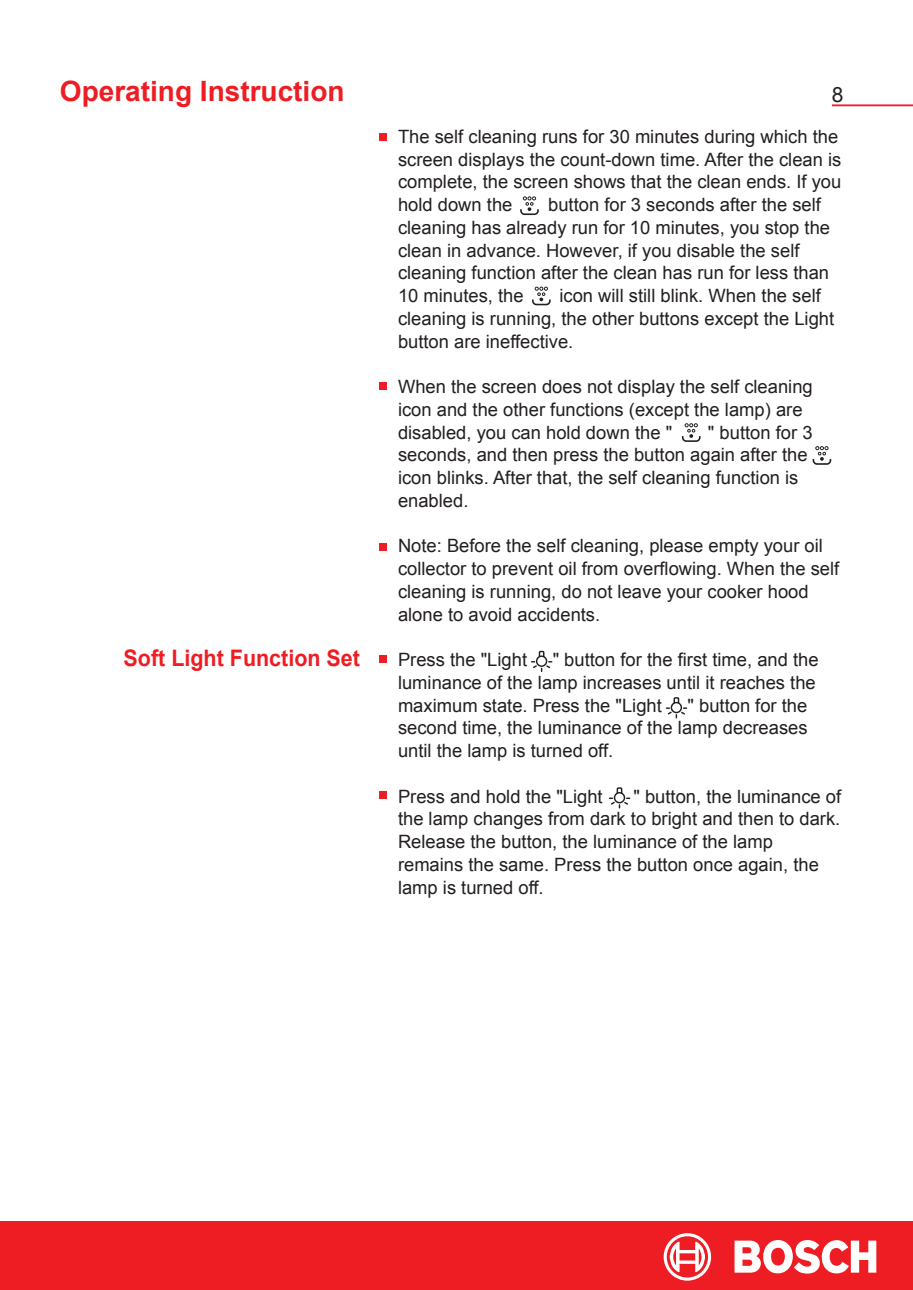
<style>
.page{position:relative;width:913px;height:1290px;background:#fff}
.page>*{position:absolute;margin:0;border:0;box-sizing:border-box;transform-origin:0 0}
.t1{font:700 28px "Arial";color:#ee1d23}
.t2{font:700 22.75px "Arial";color:#ee1d23;scale:.94 1}
.t3{font:21px "Arial";color:#231f20}
.t4{font:18.38px/22.8px "Arial";color:#231f20}
</style>
<div class="page">
<hr style="left:832px;top:104px;width:81px;height:2px;background:#ee1d23">
<div style="left:0;top:1221px;width:913px;height:69px;background:#ee1d23"></div>
<svg style="left:734px;top:1240px;width:142px;height:33px"></svg>
<svg style="left:663px;top:1233px;width:48px;height:47px"></svg>
<div style="left:379px;top:134px;width:8px;height:7px;background:#ee1d23"></div>
<div style="left:379px;top:382px;width:8px;height:8px;background:#ee1d23"></div>
<div style="left:379px;top:543px;width:8px;height:8px;background:#ee1d23"></div>
<div style="left:379px;top:655px;width:8px;height:7px;background:#ee1d23"></div>
<div style="left:379px;top:791px;width:8px;height:8px;background:#ee1d23"></div>
<svg style="left:520px;top:196px;width:19px;height:20px"></svg>
<svg style="left:532px;top:287px;width:19px;height:19px"></svg>
<svg style="left:681px;top:423px;width:20px;height:19px"></svg>
<svg style="left:812px;top:446px;width:20px;height:19px"></svg>
<svg style="left:532px;top:650px;width:20px;height:21px"></svg>
<svg style="left:609px;top:787px;width:21px;height:21px"></svg>
<svg style="left:666px;top:697px;width:20px;height:21px"></svg>
<h1 class="t1" style="left:60px;top:73px;width:286px">Operating Instruction</h1>
<p class="t2" style="left:124px;top:643px;width:253px">Soft Light Function Set</p>
<p class="t3" style="left:832px;top:81px;width:13px">8</p>
<p class="t4" style="left:398px;top:125px;width:445px">The self cleaning runs for 30 minutes during which the screen displays the count-down time. After the clean is complete, the screen shows that the clean ends. If you hold down the</p>
<p class="t4" style="left:398px;top:193px;width:434px;text-indent:150px">button for 3 seconds after the self cleaning has already run for 10 minutes, you stop the clean in advance. However, if you disable the self cleaning function after the clean has run for less than 10 minutes, the</p>
<p class="t4" style="left:398px;top:284px;width:438px;text-indent:161px">icon will still blink. When the self cleaning is running, the other buttons except the Light button are ineffective.</p>
<p class="t4" style="left:398px;top:375px;width:416px">When the screen does not display the self cleaning icon and the other functions (except the lamp) are disabled, you can hold down the "</p>
<p class="t4" style="left:398px;top:421px;width:416px;text-indent:310px">" button for 3 seconds, and then press the button again after the icon blinks. After that, the self cleaning function is enabled.</p>
<p class="t4" style="left:398px;top:535px;width:443px">Note: Before the self cleaning, please empty your oil collector to prevent oil from overflowing. When the self cleaning is running, do not leave your cooker hood alone to avoid accidents.</p>
<p class="t4" style="left:398px;top:648px;width:131px">Press the "Light</p>
<p class="t4" style="left:398px;top:648px;width:422px;text-indent:155px">" button for the first time, and the luminance of the lamp increases until it reaches the maximum state. Press the "Light</p>
<p class="t4" style="left:398px;top:694px;width:411px;text-align:justify;text-indent:289px">" button for the second time, the luminance of the lamp decreases until the lamp is turned off.</p>
<p class="t4" style="left:398px;top:785px;width:206px">Press and hold the "Light</p>
<p class="t4" style="left:398px;top:785px;width:445px;text-indent:235px">" button, the luminance of the lamp changes from dark to bright and then to dark.<br>Release the button, the luminance of the lamp remains the same. Press the button once again, the lamp is turned off.</p>
</div>
